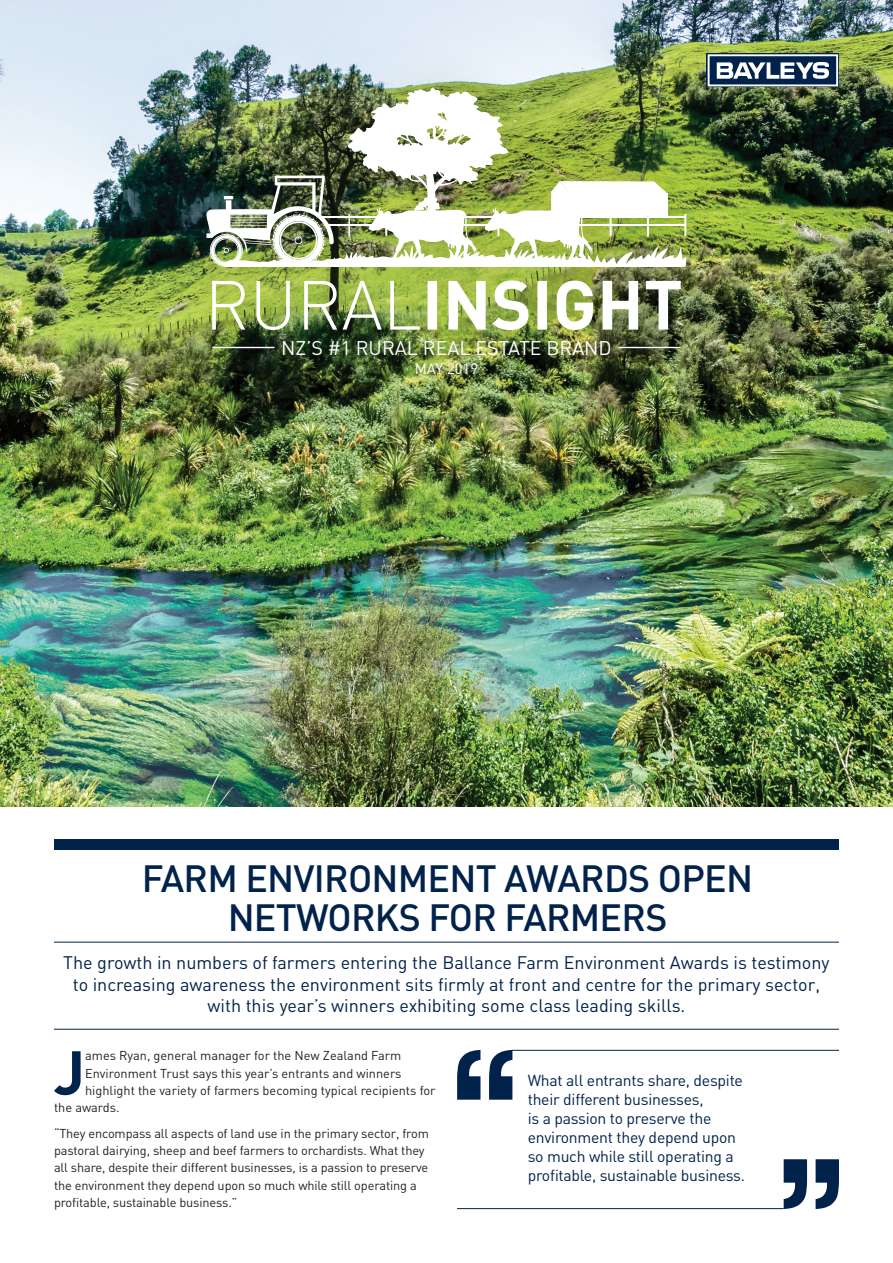
<style>
.page{position:relative;width:893px;height:1263px;background:#fff}
.page>*{position:absolute;margin:0;border:0;box-sizing:border-box;transform-origin:0 0}
.t1{font:700 61.2px "DIN";color:#00224b}
.t2{font:500 37.5px/39px "DIN";letter-spacing:-.02em;color:#00224b;text-align:center}
.t3{font:19.5px "DIN";color:#fff}
.t4{font:18px/21.6px "DIN";color:#00224b;text-align:center}
.t5{font:15.75px/18.9px "DIN";letter-spacing:-.015em;color:#00224b}
.t6{font:15px "DIN";color:#fff}
.t7{font:12.75px/17.2px "DIN";letter-spacing:-.01em;color:#231f20}
</style>
<div class="page">
<img style="left:0;top:0;width:893px;height:807px">
<svg style="left:736px;top:53px;width:103px;height:34px"></svg>
<svg style="left:736px;top:54px;width:102px;height:32px"></svg>
<div style="left:165px;top:48px;width:571px;height:375px;background:#231f20;opacity:.21"></div>
<img style="left:206px;top:88px;width:480px;height:179px">
<img style="left:212px;top:280px;width:469px;height:50px">
<hr style="left:212px;top:347px;width:62px;height:1px;background:#fff">
<hr style="left:618px;top:347px;width:63px;height:1px;background:#fff">
<div style="left:54px;top:839px;width:785px;height:11px;background:#00224b"></div>
<hr style="left:54px;top:942px;width:785px;height:1px;background:#00224b">
<hr style="left:54px;top:1029px;width:785px;height:1px;background:#00224b">
<svg style="left:784px;top:1159px;width:55px;height:50px"></svg>
<hr style="left:457px;top:1208px;width:327px;height:1px;background:#00224b">
<svg style="left:457px;top:1050px;width:55px;height:50px"></svg>
<hr style="left:512px;top:1050px;width:327px;height:1px;background:#00224b">
<h3 class="t3" style="left:281px;top:336px;width:332px">NZ’S #1 RURAL REAL ESTATE BRAND</h3>
<p class="t6" style="left:415px;top:360px;width:65px">MAY 2019</p>
<h2 class="t2" style="left:142px;top:858px;width:613px">FARM ENVIRONMENT AWARDS OPEN<br>NETWORKS FOR FARMERS</h2>
<p class="t4" style="left:63px;top:951px;width:768px">The growth in numbers of farmers entering the Ballance Farm Environment Awards is testimony to increasing awareness the environment sits firmly at front and centre for the primary sector, with this year’s winners exhibiting some class leading skills.</p>
<h1 class="t1" style="left:54px;top:1033px;width:33px">J</h1>
<p class="t7" style="left:85px;top:1047px;width:318px">ames Ryan, general manager for the New Zealand Farm</p>
<p class="t7" style="left:85px;top:1064px;width:318px">Environment Trust says this year’s entrants and winners</p>
<p class="t7" style="left:85px;top:1081px;width:352px">highlight the variety of farmers becoming typical recipients for</p>
<p class="t7" style="left:54px;top:1098px;width:67px">the awards.</p>
<p class="t7" style="left:54px;top:1124px;width:376px">“They encompass all aspects of land use in the primary sector, from pastoral dairying, sheep and beef farmers to orchardists. What they all share, despite their different businesses, is a passion to preserve the environment they depend upon so much while still operating a profitable, sustainable business.”</p>
<p class="t5" style="left:528px;top:1071px;width:219px">What all entrants share, despite their different businesses,<br>is a passion to preserve the environment they depend upon so much while still operating a profitable, sustainable business.</p>
</div>
